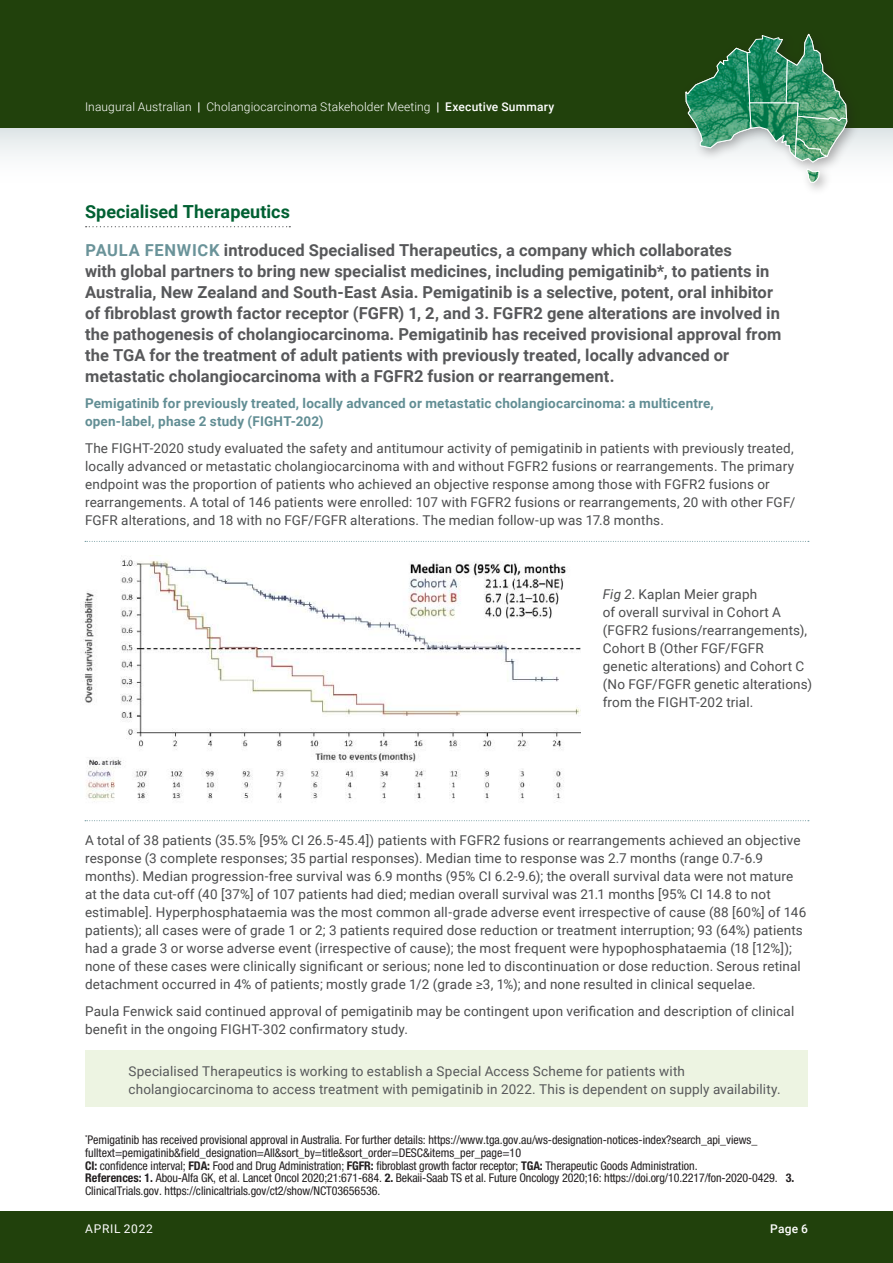
<style>
.page{position:relative;width:893px;height:1263px;background:#fff}
.page>*{position:absolute;margin:0;border:0;box-sizing:border-box;transform-origin:0 0}
.t1{font:700 18px "Roboto";color:#006032}
.t2{font:700 16.5px/21px "Roboto";letter-spacing:.005em;color:#57585a}
.t3{font:13.5px/18px "Roboto";letter-spacing:.01em;color:#4b4c4d}
.t4{font:13.5px/18px "Roboto";letter-spacing:.01em;color:#57585a}
.t5{font:700 13.5px/18px "Roboto";letter-spacing:.015em;color:#628e94}
.t6{font:condensed 12px/12.8px "Helvetica Neue LT Std";letter-spacing:-.005em;color:#231f20}
.t7{font:300 12px "Roboto";letter-spacing:.01em;color:#fff}
.t8{font:12px "Roboto";letter-spacing:.06em;color:#fff}
.t9{font:500 12px "Roboto";color:#fff}
.s1{font-weight:500}
.s2{color:#6a9399}
.s3{font-style:italic}
.s4{font-weight:700}
</style>
<div class="page">
<svg style="left:0;top:128px;width:893px;height:28px;fill:#eaeeef"></svg>
<div style="left:0;top:0;width:893px;height:128px;background:#21410c"></div>
<svg style="left:86px;top:226px;width:204px;height:1px"></svg>
<div style="left:0;top:1212px;width:893px;height:51px;background:#21410c"></div>
<svg style="left:85px;top:541px;width:724px;height:1px"></svg>
<svg style="left:85px;top:820px;width:724px;height:1px"></svg>
<img style="left:82px;top:559px;width:499px;height:243px">
<div style="left:85px;top:1050px;width:723px;height:57px;background:#edf4e2"></div>
<div style="left:679px;top:28px;width:181px;height:168px;background:#231f20;opacity:.35"></div>
<svg style="left:685px;top:33px;width:162px;height:150px"></svg>
<p class="t7" style="left:85px;top:98px;width:471px">Inaugural Australian <span class="s1">|</span> Cholangiocarcinoma Stakeholder Meeting <span class="s1">| Executive Summary</span></p>
<h1 class="t1" style="left:85px;top:199px;width:206px">Specialised Therapeutics</h1>
<p class="t2" style="left:85px;top:239px;width:698px"><span class="s2">PAULA FENWICK</span> introduced Specialised Therapeutics, a company which collaborates<br>with global partners to bring new specialist medicines, including pemigatinib*, to patients in Australia, New Zealand and South-East Asia. Pemigatinib is a selective, potent, oral inhibitor of fibroblast growth factor receptor (FGFR) 1, 2, and 3. FGFR2 gene alterations are involved in the pathogenesis of cholangiocarcinoma. Pemigatinib has received provisional approval from the TGA for the treatment of adult patients with previously treated, locally advanced or metastatic cholangiocarcinoma with a FGFR2 fusion or rearrangement.</p>
<p class="t5" style="left:85px;top:394px;width:630px">Pemigatinib for previously treated, locally advanced or metastatic cholangiocarcinoma: a multicentre, open-label, phase 2 study (FIGHT-202)</p>
<p class="t3" style="left:85px;top:438px;width:712px">The FIGHT-2020 study evaluated the safety and antitumour activity of pemigatinib in patients with previously treated, locally advanced or metastatic cholangiocarcinoma with and without FGFR2 fusions or rearrangements. The primary endpoint was the proportion of patients who achieved an objective response among those with FGFR2 fusions or rearrangements. A total of 146 patients were enrolled: 107 with FGFR2 fusions or rearrangements, 20 with other FGF/ FGFR alterations, and 18 with no FGF/FGFR alterations. The median follow-up was 17.8 months.</p>
<p class="t3" style="left:603px;top:585px;width:211px"><span class="s3">Fig 2</span>. Kaplan Meier graph<br>of overall survival in Cohort A (FGFR2 fusions/rearrangements),<br>Cohort B (Other FGF/FGFR genetic alterations) and Cohort C (No FGF/FGFR genetic alterations) from the FIGHT-202 trial.</p>
<p class="t3" style="left:85px;top:831px;width:723px">A total of 38 patients (35.5% [95% CI 26.5-45.4]) patients with FGFR2 fusions or rearrangements achieved an objective response (3 complete responses; 35 partial responses). Median time to response was 2.7 months (range 0.7-6.9 months). Median progression-free survival was 6.9 months (95% CI 6.2-9.6); the overall survival data were not mature at the data cut-off (40 [37%] of 107 patients had died; median overall survival was 21.1 months [95% CI 14.8 to not estimable]. Hyperphosphataemia was the most common all-grade adverse event irrespective of cause (88 [60%] of 146 patients); all cases were of grade 1 or 2; 3 patients required dose reduction or treatment interruption; 93 (64%) patients had a grade 3 or worse adverse event (irrespective of cause); the most frequent were hypophosphataemia (18 [12%]); none of these cases were clinically significant or serious; none led to discontinuation or dose reduction. Serous retinal detachment occurred in 4% of patients; mostly grade 1/2 (grade ≥3, 1%); and none resulted in clinical sequelae.</p>
<p class="t3" style="left:85px;top:1001px;width:711px">Paula Fenwick said continued approval of pemigatinib may be contingent upon verification and description of clinical benefit in the ongoing FIGHT-302 confirmatory study.</p>
<p class="t4" style="left:129px;top:1062px;width:654px">Specialised Therapeutics is working to establish a Special Access Scheme for patients with cholangiocarcinoma to access treatment with pemigatinib in 2022. This is dependent on supply availability.</p>
<p class="t6" style="left:85px;top:1133px;width:711px"><sup>*</sup>Pemigatinib has received provisional approval in Australia. For further details: https://www.tga.gov.au/ws-designation-notices-index?search_api_views_ fulltext=pemigatinib&amp;field_designation=All&amp;sort_by=title&amp;sort_order=DESC&amp;items_per_page=10<br><span class="s4">CI:</span> confidence interval; <span class="s4">FDA:</span> Food and Drug Administration; <span class="s4">FGFR:</span> fibroblast growth factor receptor; <span class="s4">TGA:</span> Therapeutic Goods Administration.<br><span class="s4">References: 1.</span> Abou-Alfa GK, et al. Lancet Oncol 2020;21:671-684. <span class="s4">2.</span> Bekaii-Saab TS et al. Future Oncology 2020;16: https://doi.org/10.2217/fon-2020-0429. <span class="s4">3.<br></span>ClinicalTrials.gov. https://clinicaltrials.gov/ct2/show/NCT03656536.</p>
<p class="t8" style="left:85px;top:1220px;width:69px">APRIL 2022</p>
<p class="t9" style="left:770px;top:1220px;width:39px">Page 6</p>
</div>
